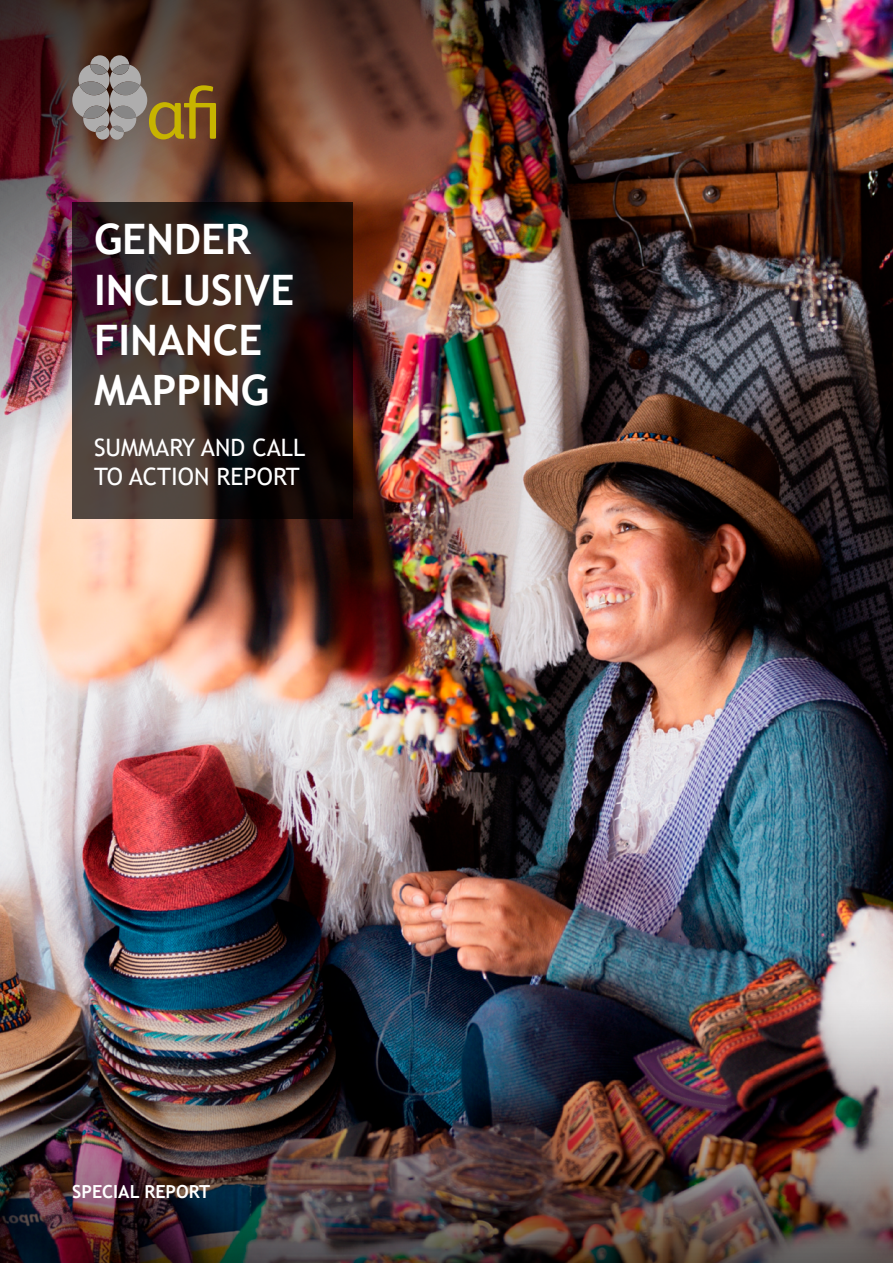
<style>
.page{position:relative;width:893px;height:1263px;background:#fff}
.page>*{position:absolute;margin:0;border:0;box-sizing:border-box;transform-origin:0 0}
.t1{font:700 42px/50.4px "Trebuchet MS";color:#fff}
.t2{font:24px/28.5px "Trebuchet MS";color:#fff}
.t3{font:700 18px "Trebuchet MS";color:#fff}
</style>
<div class="page">
<img style="left:0;top:0;width:893px;height:973px">
<img style="left:751px;top:0;width:123px;height:674px">
<img style="left:0;top:0;width:751px;height:688px">
<img style="left:0;top:973px;width:893px;height:290px">
<svg style="left:72px;top:203px;width:281px;height:316px;background:#2e211e"></svg>
<svg style="left:72px;top:55px;width:144px;height:85px;background:#857257"></svg>
<p class="t1" style="left:94px;top:214px;width:202px">GENDER<br>INCLUSIVE<br>FINANCE<br>MAPPING</p>
<p class="t2" style="left:94px;top:433px;width:213px">SUMMARY AND CALL<br>TO ACTION REPORT</p>
<p class="t3" style="left:72px;top:1180px;width:139px">SPECIAL REPORT</p>
</div>
